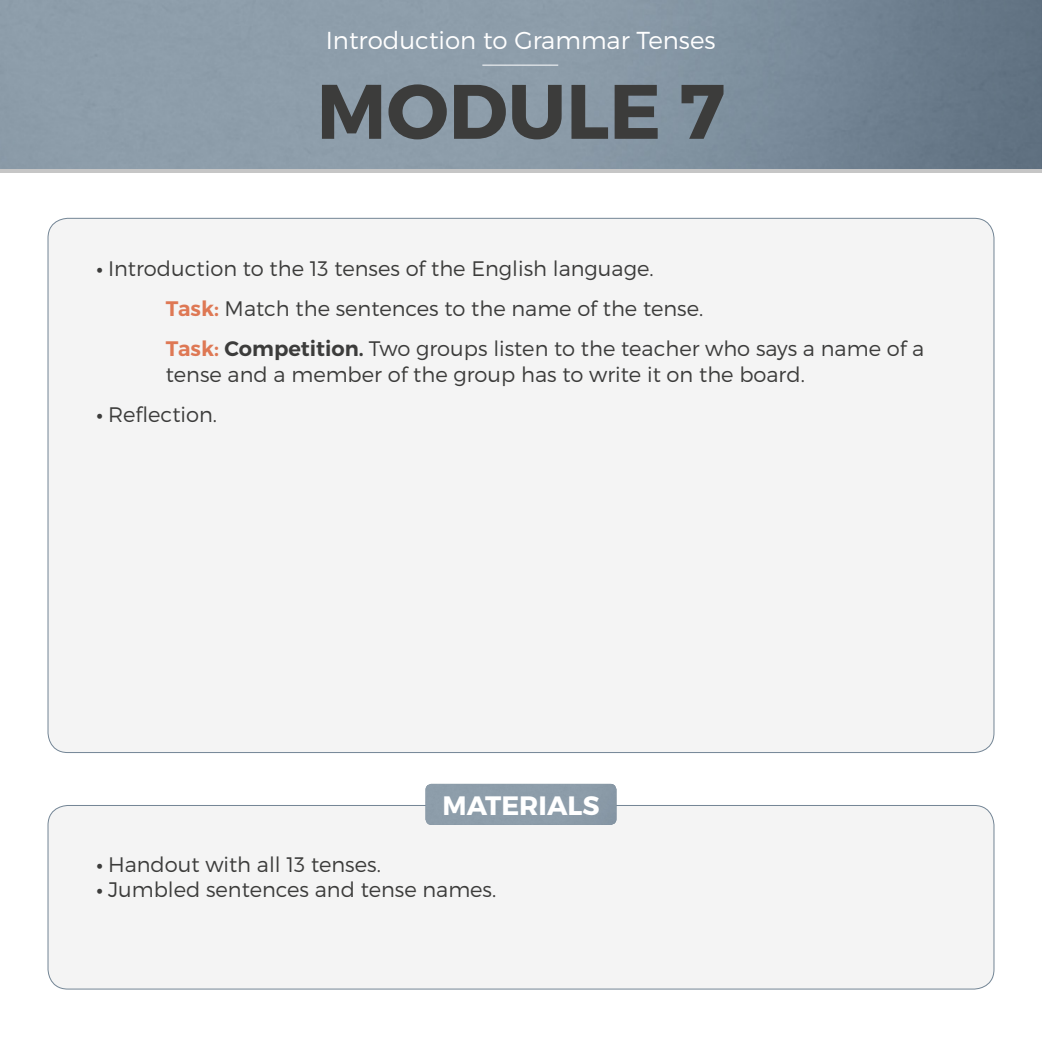
<style>
.page{position:relative;width:1042px;height:1042px;background:#fff}
.page>*{position:absolute;margin:0;border:0;box-sizing:border-box;transform-origin:0 0}
.t1{font:700 77px "Montserrat";color:#3c3c3b}
.t2{font:700 26.6px "Montserrat";color:#fff}
.t3{font:300 24.5px "Montserrat";color:#fff}
.t4{font:300 21px/40.1px "Montserrat";color:#3c3c3b}
.s1{font-weight:600}
.s2{font-weight:600;color:#de7854}
</style>
<div class="page">
<img style="left:0;top:0;width:1041px;height:169px">
<hr style="left:0;top:169px;width:1041px;height:4px;background:#c6c6c6">
<hr style="left:482px;top:65px;width:76px;height:1px;background:#fff">
<div style="left:48px;top:218px;width:946px;height:534px;background:#f4f4f4;border-radius:20px"></div>
<div style="left:48px;top:805px;width:946px;height:184px;background:#f4f4f4;border-radius:20px"></div>
<div style="left:48px;top:805px;width:946px;height:184px;border:1px solid #738595;border-radius:20px"></div>
<div style="left:425px;top:784px;width:191px;height:41px;background:#8d9daa"></div>
<p class="t3" style="left:326px;top:29px;width:391px">Introduction to Grammar Tenses</p>
<h1 class="t1" style="left:316px;top:82px;width:410px">MODULE 7</h1>
<p class="t4" style="left:166px;top:250px;width:760px;text-indent:-69px"><span class="s1">•</span> Introduction to the 13 tenses of the English language.<br><span class="s2">Task:</span> Match the sentences to the name of the tense.<br><span class="s2">Task:</span> <span class="s1">Competition.</span> Two groups listen to the teacher who says a name of a</p>
<p class="t4" style="left:166px;top:355px;width:640px">tense and a member of the group has to write it on the board.</p>
<p class="t4" style="left:96px;top:395px;width:122px"><span class="s1">•</span> Relection.</p>
<p class="t2" style="left:442px;top:795px;width:158px">MATERIALS</p>
<p class="t4" style="left:96px;top:845px;width:286px"><span class="s1">•</span> Handout with all 13 tenses.</p>
<p class="t4" style="left:96px;top:870px;width:401px"><span class="s1">•</span> Jumbled sentences and tense names.</p>
</div>
